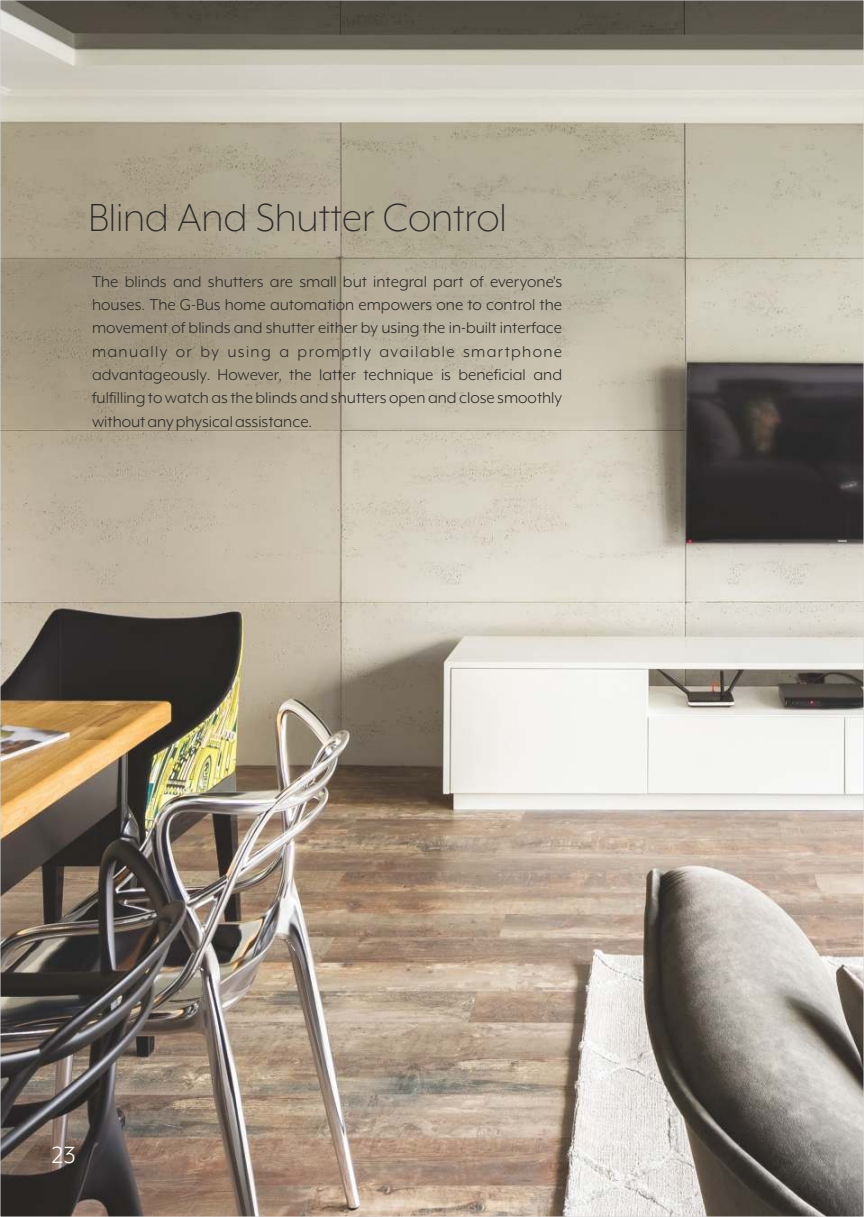
<style>
.page{position:relative;width:864px;height:1217px;background:#fff}
.page>*{position:absolute;margin:0;border:0;box-sizing:border-box;transform-origin:0 0}
.t1{font:300 45px "Mr Eaves XL Mod OT";letter-spacing:-.005em;color:#2b2a29}
.t2{font:27px "Mr Eaves XL Mod OT";color:#fefefe}
.t3{font:18px/23.2px "Mr Eaves XL Mod OT";color:#2b2a29;text-align:justify}
</style>
<div class="page">
<img style="left:2px;top:2px;width:859px;height:1212px">
<h1 class="t1" style="left:89px;top:197px;width:419px">Blind And Shutter Control</h1>
<p class="t3" style="left:92px;top:270px;width:471px">The blinds and shutters are small but integral part of everyone's houses. The G-Bus home automation empowers one to control the movement of blinds and shutter either by using the in-built interface manually or by using a promptly available smartphone advantageously. However, the latter technique is beneficial and fulfilling to watch as the blinds and shutters open and close smoothly without any physical assistance.</p>
<h2 class="t2" style="left:52px;top:1142px;width:25px">23</h2>
</div>
